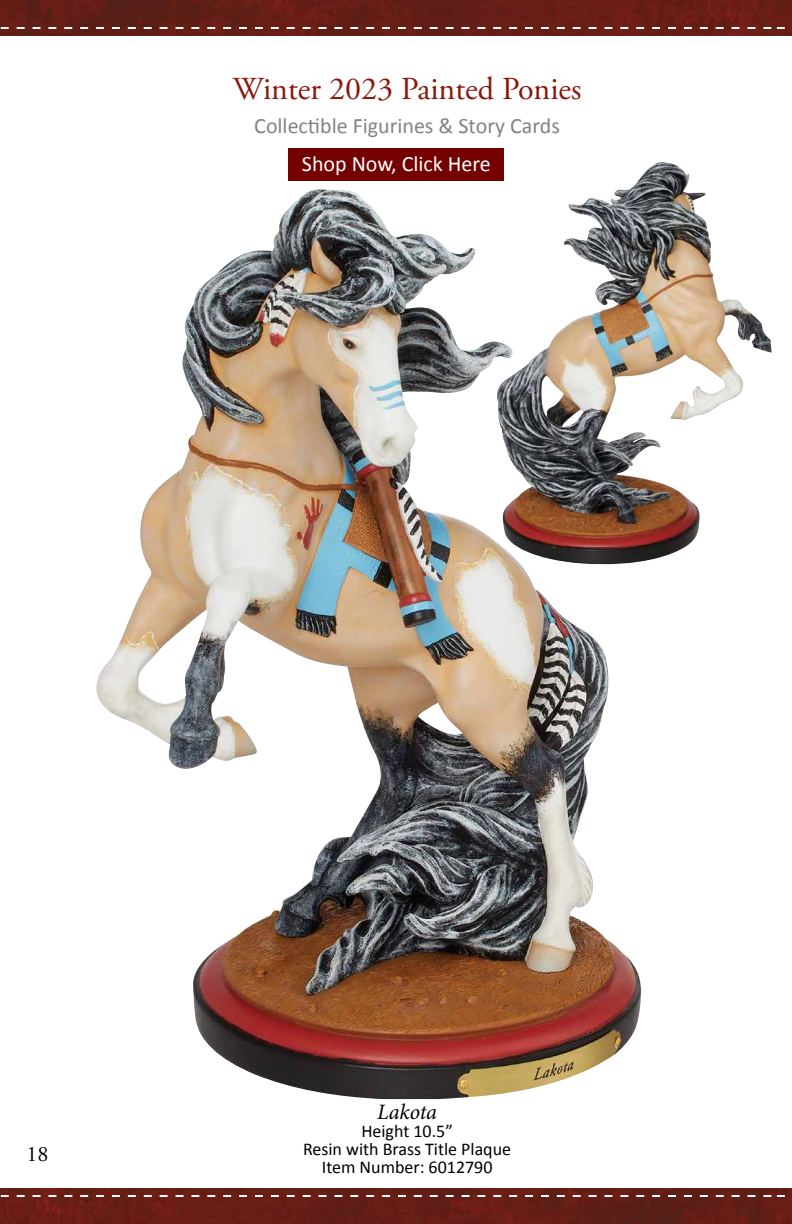
<style>
.page{position:relative;width:792px;height:1224px;background:#fff}
.page>*{position:absolute;margin:0;border:0;box-sizing:border-box;transform-origin:0 0}
.t1{font:32px "Adobe Garamond Pro";color:#89170c}
.t2{font:22px "Calibri";color:#828383}
.t3{font:22px "Calibri";color:#fff}
.t4{font:italic 22px "Minion Pro";letter-spacing:-.01em;color:#000}
.t5{font:22px "Adobe Garamond Pro";color:#000}
.t6{font:18px/18px "Calibri";color:#000;text-align:center}
</style>
<div class="page">
<img style="left:0;top:0;width:777px;height:36px">
<img style="left:0;top:1188px;width:777px;height:36px">
<img style="left:96px;top:199px;width:545px;height:900px">
<div style="left:288px;top:149px;width:216px;height:32px;background:#740000"></div>
<img style="left:496px;top:162px;width:230px;height:406px">
<img style="left:777px;top:0;width:15px;height:36px">
<svg style="left:0;top:27px;width:792px;height:2px"></svg>
<img style="left:777px;top:1188px;width:15px;height:36px">
<svg style="left:0;top:1195px;width:792px;height:2px"></svg>
<h1 class="t1" style="left:233px;top:70px;width:350px">Winter 2023 Painted Ponies</h1>
<p class="t2" style="left:254px;top:110px;width:307px">Collectible Figurines &amp; Story Cards</p>
<p class="t3" style="left:302px;top:148px;width:190px">Shop Now, Click Here</p>
<p class="t5" style="left:26px;top:1141px;width:24px">18</p>
<p class="t4" style="left:377px;top:1097px;width:61px">Lakota</p>
<p class="t6" style="left:303px;top:1122px;width:210px">Height 10.5”<br>Resin with Brass Title Plaque<br>Item Number: 6012790</p>
</div>
